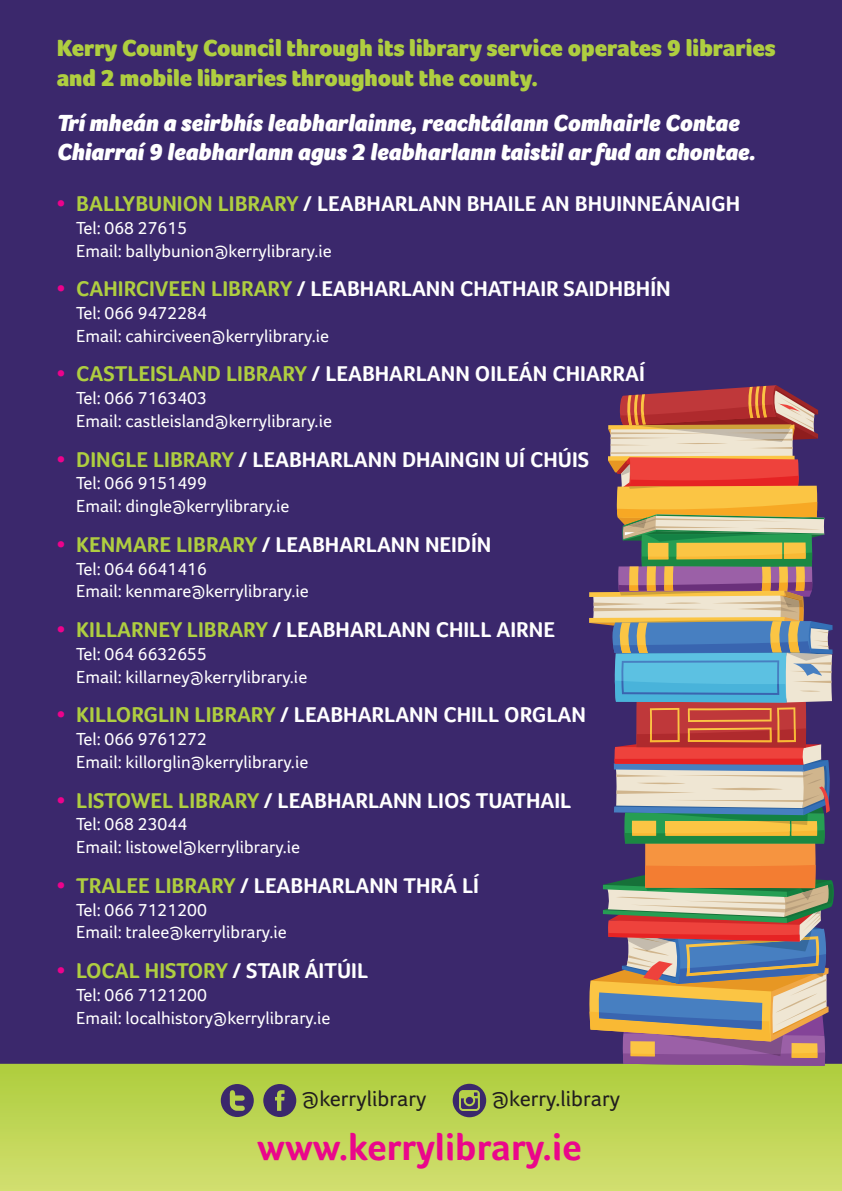
<style>
.page{position:relative;width:842px;height:1191px;background:#3b286c}
.page>*{position:absolute;margin:0;border:0;box-sizing:border-box;transform-origin:0 0}
.t1{font:700 38.4px "Foco";color:#ea078b}
.t2{font:italic 900 24px/29.6px "Foco";color:#fff}
.t3{font:900 24px/29.6px "Foco";color:#afce40}
.t4{font:22.2px "Foco";color:#211d1e}
.t5{font:700 22px "Foco";color:#fff}
.t6{font:700 22px "Foco";color:#afce40}
.t7{font:18px/22.8px "Foco";color:#fff}
.s1{font-weight:900;color:#ed028c}
.s2{color:#afce40}
.s3{color:#fff}
</style>
<div class="page">
<svg style="left:0;top:1063px;width:842px;height:128px"></svg>
<svg style="left:589px;top:385px;width:245px;height:680px"></svg>
<svg style="left:221px;top:1084px;width:33px;height:33px"></svg>
<svg style="left:263px;top:1084px;width:33px;height:33px"></svg>
<svg style="left:453px;top:1083px;width:33px;height:34px"></svg>
<h2 class="t3" style="left:57px;top:33px;width:720px">Kerry County Council through its library service operates 9 libraries and 2 mobile libraries throughout the county.</h2>
<h2 class="t2" style="left:57px;top:108px;width:700px">Trí mheán a seirbhís leabharlainne, reachtálann Comhairle Contae<br>Chiarraí 9 leabharlann agus 2 leabharlann taistil ar fud an chontae.</h2>
<p class="t5" style="left:57px;top:190px;width:685px"><span class="s1">•</span> <span class="s2">BALLYBUNION LIBRARY</span> / LEABHARLANN BHAILE AN BHUINNEÁNAIGH</p>
<p class="t7" style="left:76px;top:216px;width:257px">Tel: 068 27615<br>Email: ballybunion@kerrylibrary.ie</p>
<p class="t5" style="left:57px;top:276px;width:615px"><span class="s1">•</span> <span class="s2">CAHIRCIVEEN LIBRARY</span> / LEABHARLANN CHATHAIR SAIDHBHÍN</p>
<p class="t7" style="left:76px;top:301px;width:254px">Tel: 066 9472284<br>Email: cahirciveen@kerrylibrary.ie</p>
<p class="t5" style="left:57px;top:361px;width:590px"><span class="s1">•</span> <span class="s2">CASTLEISLAND LIBRARY</span> / LEABHARLANN OILEÁN CHIARRAÍ</p>
<p class="t7" style="left:76px;top:386px;width:257px">Tel: 066 7163403<br>Email: castleisland@kerrylibrary.ie</p>
<p class="t5" style="left:57px;top:446px;width:534px"><span class="s1">•</span> <span class="s2">DINGLE LIBRARY</span> / LEABHARLANN DHAINGIN UÍ CHÚIS</p>
<p class="t7" style="left:76px;top:472px;width:215px">Tel: 066 9151499<br>Email: dingle@kerrylibrary.ie</p>
<p class="t5" style="left:57px;top:531px;width:436px"><span class="s1">•</span> <span class="s2">KENMARE LIBRARY</span> / LEABHARLANN NEIDÍN</p>
<p class="t7" style="left:76px;top:557px;width:234px">Tel: 064 6641416<br>Email: kenmare@kerrylibrary.ie</p>
<p class="t5" style="left:57px;top:616px;width:500px"><span class="s1">•</span> <span class="s2">KILLARNEY LIBRARY</span> / LEABHARLANN CHILL AIRNE</p>
<p class="t7" style="left:76px;top:642px;width:232px">Tel: 064 6632655<br>Email: killarney@kerrylibrary.ie</p>
<p class="t5" style="left:57px;top:702px;width:531px"><span class="s1">•</span> <span class="s2">KILLORGLIN LIBRARY</span> / LEABHARLANN CHILL ORGLAN</p>
<p class="t7" style="left:76px;top:727px;width:234px">Tel: 066 9761272<br>Email: killorglin@kerrylibrary.ie</p>
<p class="t5" style="left:57px;top:787px;width:516px"><span class="s1">•</span> <span class="s2">LISTOWEL LIBRARY</span> / LEABHARLANN LIOS TUATHAIL</p>
<p class="t7" style="left:76px;top:812px;width:225px">Tel: 068 23044<br>Email: listowel@kerrylibrary.ie</p>
<p class="t5" style="left:57px;top:872px;width:424px"><span class="s1">•</span> <span class="s2">TRALEE LIBRARY</span> / LEABHARLANN THRÁ LÍ</p>
<p class="t7" style="left:76px;top:898px;width:212px">Tel: 066 7121200<br>Email: tralee@kerrylibrary.ie</p>
<p class="t6" style="left:57px;top:957px;width:313px"><span class="s1">•</span> LOCAL HISTORY <span class="s3">/ STAIR ÁITÚIL</span></p>
<p class="t7" style="left:76px;top:983px;width:256px">Tel: 066 7121200<br>Email: localhistory@kerrylibrary.ie</p>
<p class="t4" style="left:302px;top:1086px;width:126px">@kerrylibrary</p>
<p class="t4" style="left:492px;top:1086px;width:130px">@kerry.library</p>
<h1 class="t1" style="left:257px;top:1124px;width:326px">www.kerrylibrary.ie</h1>
</div>
